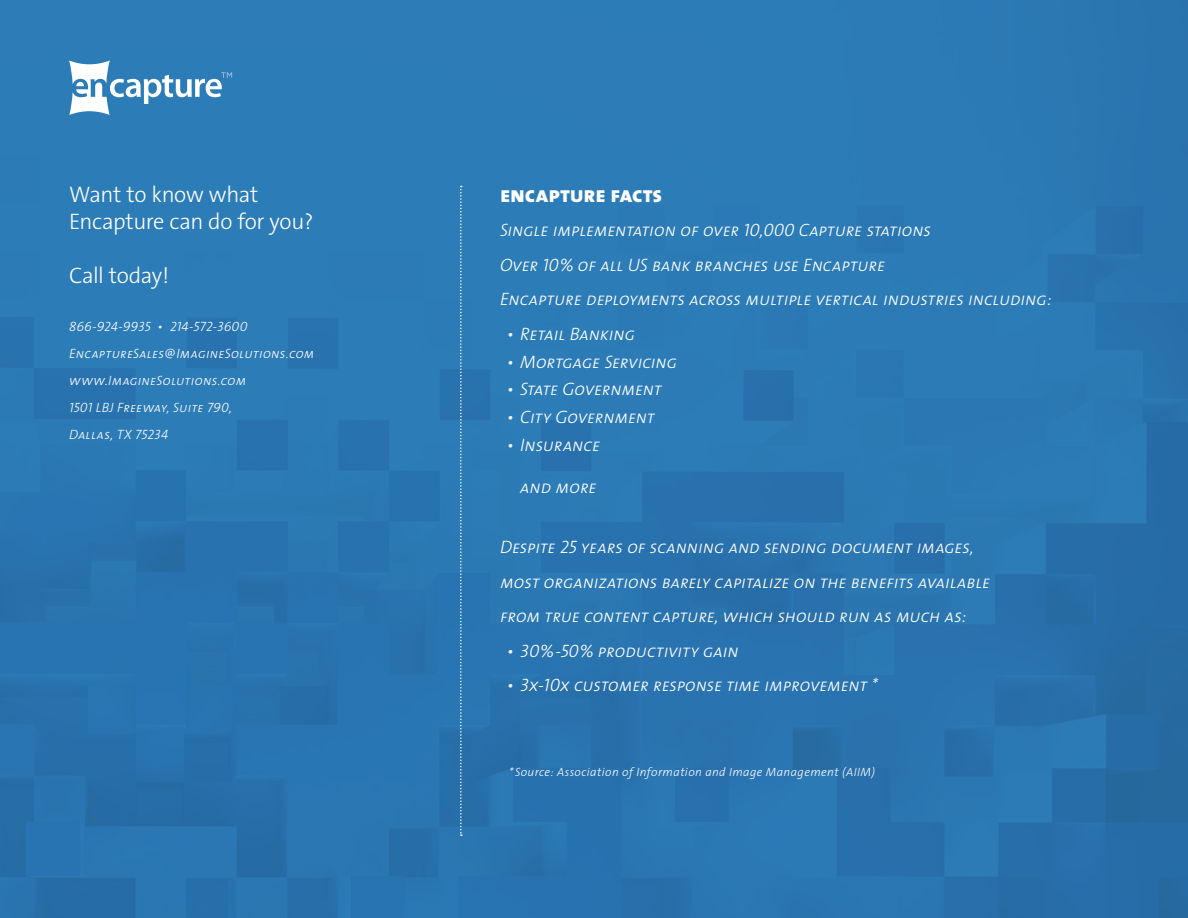
<style>
.page{position:relative;width:1188px;height:918px;background:#fff}
.page>*{position:absolute;margin:0;border:0;box-sizing:border-box;transform-origin:0 0}
.t1{font:300 22.5px/27px "The Sans";letter-spacing:-.02em;color:#fff}
.t2{font:22.5px "The Sans Extra Bold Caps";letter-spacing:-.01em;color:#fff}
.t3{font:italic 18px/34.5px "The Sans Light Caps";letter-spacing:-.01em;color:#fff}
.t4{font:italic 13.5px/27px "The Sans Light Caps";letter-spacing:.01em;color:#fff}
.t5{font:italic 300 12px "The Sans";letter-spacing:.035em;color:#fff}
</style>
<div class="page">
<img style="left:0;top:0;width:1188px;height:918px">
<svg style="left:460px;top:186px;width:2px;height:650px"></svg>
<svg style="left:69px;top:60px;width:163px;height:55px"></svg>
<p class="t1" style="left:69px;top:180px;width:246px">Want to know what<br>Encapture can do for you?</p>
<p class="t1" style="left:69px;top:261px;width:102px">Call today!</p>
<p class="t4" style="left:69px;top:312px;width:247px">866-924-9935 • 214-572-3600<br>EncaptureSales@ImagineSolutions.com www.ImagineSolutions.com<br>1501 LBJ Freeway, Suite 790,<br>Dallas, TX 75234</p>
<p class="t2" style="left:500px;top:175px;width:164px">encapture facts</p>
<p class="t3" style="left:500px;top:213px;width:553px">Single implementation of over 10,000 Capture stations<br>Over 10% of all US bank branches use Encapture<br>Encapture deployments across multiple vertical industries including:</p>
<p class="t3" style="left:507px;top:316px;width:130px">• Retail Banking</p>
<p class="t3" style="left:507px;top:344px;width:172px">• Mortgage Servicing</p>
<p class="t3" style="left:507px;top:372px;width:156px">• State Government</p>
<p class="t3" style="left:507px;top:399px;width:149px">• City Government</p>
<p class="t3" style="left:507px;top:427px;width:95px">• Insurance</p>
<p class="t3" style="left:520px;top:469px;width:78px">and more</p>
<p class="t3" style="left:500px;top:529px;width:492px">Despite 25 years of scanning and sending document images, most organizations barely capitalize on the benefits available from true content capture, which should run as much as:</p>
<p class="t3" style="left:507px;top:633px;width:234px">• 30%-50% productivity gain</p>
<p class="t3" style="left:507px;top:667px;width:373px">• 3x-10x customer response time improvement *</p>
<p class="t5" style="left:509px;top:762px;width:367px">*Source: Association of Information and Image Management (AIIM)</p>
</div>
